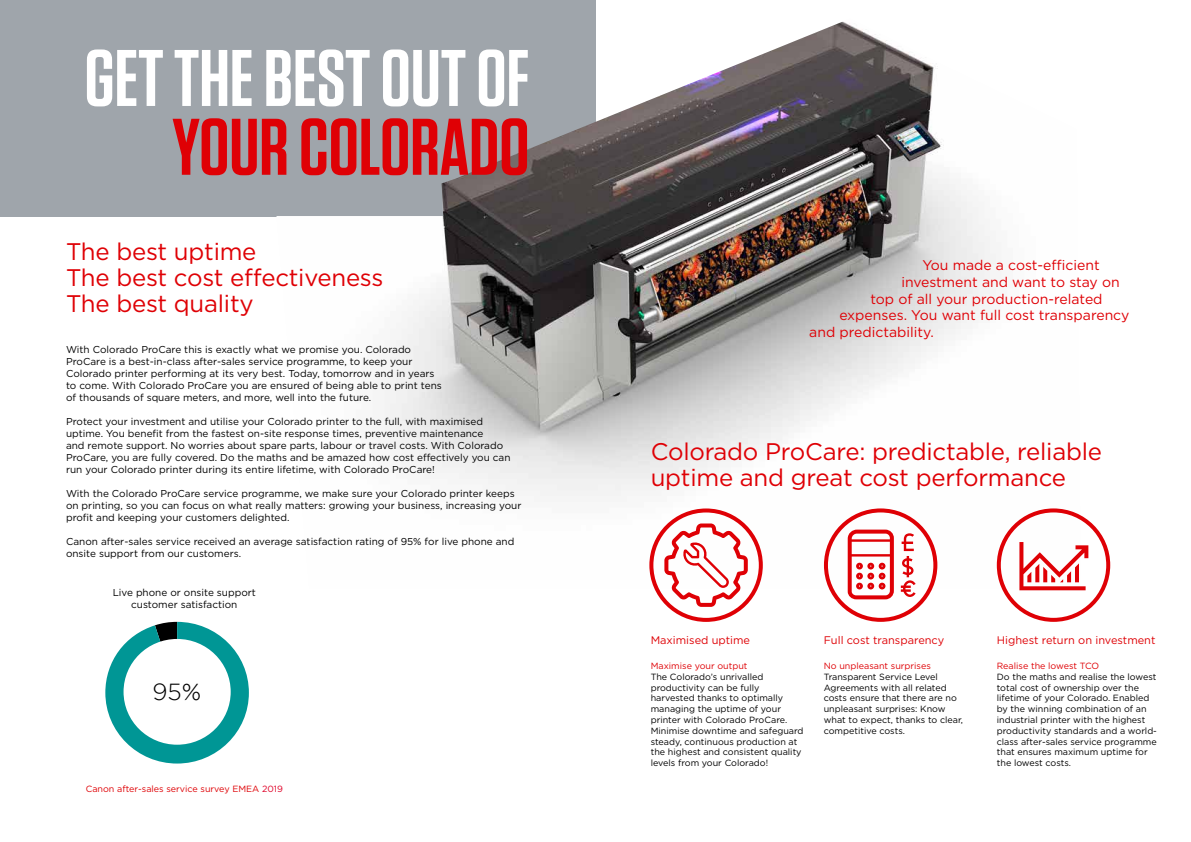
<style>
.page{position:relative;width:1191px;height:842px;background:#fff}
.page>*{position:absolute;margin:0;border:0;box-sizing:border-box;transform-origin:0 0}
.t1{font:600 80px "Tungsten";color:#fff}
.t2{font:600 80px "Tungsten";color:#df0005}
.t3{font:24px/26px "Gotham";letter-spacing:-.01em;color:#df0005}
.t4{font:300 23.2px "Gotham";color:#000}
.t5{font:14px "Gotham";color:#df0005}
.t6{font:11px "Gotham";color:#df0005}
.t7{font:10px/12px "Gotham";color:#000}
.t8{font:9px/10.8px "Gotham";color:#000}
.t9{font:9px "Gotham";color:#df0005}
.s1{color:#e00027}
</style>
<div class="page">
<div style="left:0;top:0;width:595px;height:216px;background:#9fa5ab"></div>
<img style="left:276px;top:19px;width:720px;height:552px">
<svg style="left:649px;top:508px;width:114px;height:114px"></svg>
<svg style="left:824px;top:508px;width:113px;height:114px"></svg>
<svg style="left:996px;top:508px;width:114px;height:114px"></svg>
<svg style="left:105px;top:622px;width:144px;height:141px"></svg>
<div style="left:124px;top:639px;width:107px;height:106px;background:#fff;border-radius:50%"></div>
<h1 class="t1" style="left:84px;top:36px;width:446px">GET THE BEST OUT OF</h1>
<h1 class="t2" style="left:172px;top:105px;width:359px">YOUR COLORADO</h1>
<h2 class="t3" style="left:66px;top:238px;width:319px">The best uptime<br>The best cost effectiveness<br>The best quality</h2>
<p class="t7" style="left:66px;top:343px;width:377px">With Colorado ProCare this is exactly what we promise you. Colorado ProCare is a best-in-class after-sales service programme, to keep your Colorado printer performing at its very best. Today, tomorrow and in years to come. With Colorado ProCare you are ensured of being able to print tens of thousands of square meters, and more, well into the future.</p>
<p class="t7" style="left:66px;top:415px;width:446px">Protect your investment and utilise your Colorado printer to the full, with maximised uptime. You benefit from the fastest on-site response times, preventive maintenance<br>and remote support. No worries about spare parts, labour or travel costs. With Colorado ProCare, you are fully covered. Do the maths and be amazed how cost effectively you can run your Colorado printer during its entire lifetime, with Colorado ProCare!</p>
<p class="t7" style="left:66px;top:487px;width:457px">With the Colorado ProCare service programme, we make sure your Colorado printer keeps on printing, so you can focus on what really matters: growing your business, increasing your profit and keeping your customers delighted.</p>
<p class="t7" style="left:66px;top:535px;width:450px">Canon after-sales service received an average satisfaction rating of 95% for live phone and onsite support from our customers.</p>
<p class="t7" style="left:113px;top:586px;width:145px;text-align:center">Live phone or onsite support customer satisfaction</p>
<h3 class="t4" style="left:152px;top:679px;width:50px">95%</h3>
<p class="t9" style="left:86px;top:783px;width:199px">Canon after-sales service survey EMEA <span class="s1">2019</span></p>
<h3 class="t5" style="left:922px;top:256px;width:179px">You made a cost-efficient</h3>
<h3 class="t5" style="left:901px;top:273px;width:220px">investment and want to stay on</h3>
<h3 class="t5" style="left:870px;top:290px;width:234px">top of all your production-related</h3>
<h3 class="t5" style="left:839px;top:306px;width:292px">expenses. You want full cost transparency</h3>
<h3 class="t5" style="left:809px;top:323px;width:126px">and predictability.</h3>
<h2 class="t3" style="left:650px;top:438px;width:453px">Colorado ProCare: predictable, reliable uptime and great cost performance</h2>
<p class="t6" style="left:650px;top:633px;width:101px">Maximised uptime</p>
<p class="t9" style="left:650px;top:660px;width:98px">Maximise your output</p>
<p class="t8" style="left:650px;top:671px;width:154px">The Colorado’s unrivalled productivity can be fully harvested thanks to optimally managing the uptime of your printer with Colorado ProCare.<br>Minimise downtime and safeguard steady, continuous production at the highest and consistent quality levels from your Colorado!</p>
<p class="t6" style="left:823px;top:633px;width:122px">Full cost transparency</p>
<p class="t9" style="left:823px;top:660px;width:109px">No unpleasant surprises</p>
<p class="t8" style="left:823px;top:671px;width:141px">Transparent Service Level<br>Agreements with all related costs ensure that there are no unpleasant surprises: Know what to expect, thanks to clear, competitive costs.</p>
<p class="t6" style="left:996px;top:633px;width:160px">Highest return on investment</p>
<p class="t9" style="left:996px;top:660px;width:104px">Realise the lowest TCO</p>
<p class="t8" style="left:996px;top:671px;width:162px">Do the maths and realise the lowest total cost of ownership over the lifetime of your Colorado. Enabled by the winning combination of an industrial printer with the highest productivity standards and a world&shy;class after-sales service programme that ensures maximum uptime for the lowest costs.</p>
</div>
